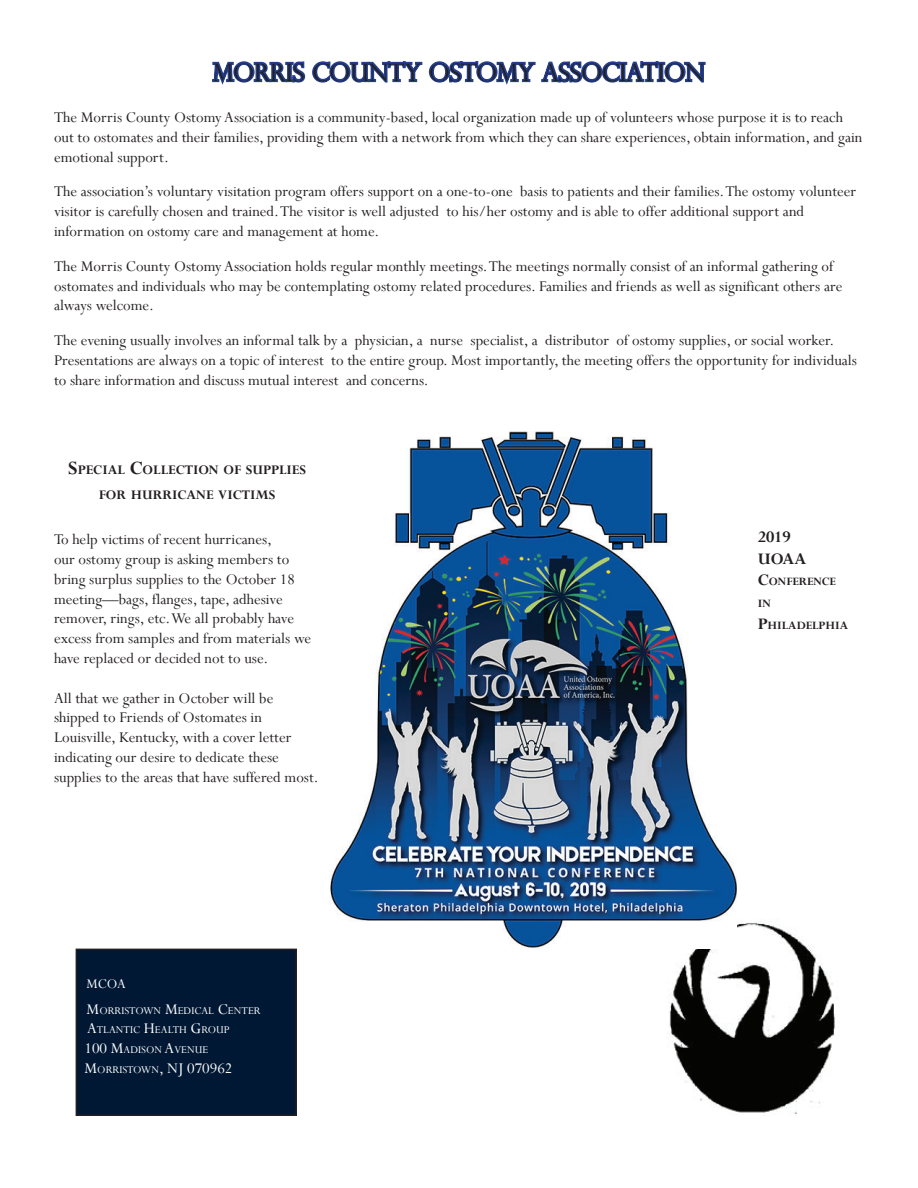
<style>
.page{position:relative;width:918px;height:1188px;background:#fff}
.page>*{position:absolute;margin:0;border:0;box-sizing:border-box;transform-origin:0 0}
.t1{font:300 24px "Perpetua Titling";color:#231f20}
.t2{font:700 18px/21.6px "Perpetua";color:#231f20}
.t3{font:16.5px/19.8px "Perpetua";color:#231f20}
.t4{font:16.5px "Perpetua";color:#fff}
.t5{font:700 14.7px "Perpetua";color:#231f20}
.t6{font:14.7px "Perpetua";color:#fff}
.t7{font:700 12.6px/21.6px "Perpetua";color:#231f20}
.t8{font:11.55px/19.8px "Perpetua";color:#fff}
.s1{font-size:21px}
.s2{font-size:16.5px}
.s3{font-size:11.55px}
.s4{font-size:18px}
</style>
<div class="page">
<svg style="left:212px;top:61px;width:494px;height:24px"></svg>
<img style="left:669px;top:921px;width:169px;height:193px">
<div style="left:76px;top:949px;width:220px;height:166px;background:#001834"></div>
<div style="left:76px;top:949px;width:221px;height:167px;border:2px solid #231f20"></div>
<img style="left:330px;top:431px;width:406px;height:518px">
<h1 class="t1" style="left:213px;top:58px;width:493px">MORRIS COUNTY OSTOMY ASSOCIATION</h1>
<p class="t3" style="left:54px;top:107px;width:810px">The Morris County Ostomy Association is a community-based, local organization made up of volunteers whose purpose it is to reach out to ostomates and their families, providing them with a network from which they can share experiences, obtain information, and gain emotional support.</p>
<p class="t3" style="left:54px;top:181px;width:804px">The association’s voluntary visitation program offers support on a one-to-one basis to patients and their families. The ostomy volunteer visitor is carefully chosen and trained. The visitor is well adjusted to his/her ostomy and is able to offer additional support and information on ostomy care and management at home.</p>
<p class="t3" style="left:54px;top:256px;width:790px">The Morris County Ostomy Association holds regular monthly meetings. The meetings normally consist of an informal gathering of ostomates and individuals who may be contemplating ostomy related procedures. Families and friends as well as significant others are always welcome.</p>
<p class="t3" style="left:54px;top:330px;width:805px">The evening usually involves an informal talk by a physician, a nurse specialist, a distributor of ostomy supplies, or social worker.<br>Presentations are always on a topic of interest to the entire group. Most importantly, the meeting offers the opportunity for individuals to share information and discuss mutual interest and concerns.</p>
<p class="t5" style="left:68px;top:461px;width:187px"><span class="s1">S</span>PECIAL <span class="s1">C</span>OLLECTION OF SUPP</p>
<p class="t5" style="left:279px;top:461px;width:27px">LIES</p>
<p class="t5" style="left:99px;top:486px;width:177px">FOR HURRICANE VICTIMS</p>
<p class="t3" style="left:54px;top:529px;width:259px">To help victims of recent hurricanes,<br>our ostomy group is asking members to bring surplus supplies to the October 18 meeting—bags, flanges, tape, adhesive remover, rings, etc. We all probably have excess from samples and from materials we have replaced or decided not to use.</p>
<p class="t3" style="left:54px;top:688px;width:266px">All that we gather in October will be shipped to Friends of Ostomates in Louisville, Kentucky, with a cover letter indicating our desire to dedicate these supplies to the areas that have suffered most.</p>
<p class="t6" style="left:87px;top:975px;width:41px">mcoa</p>
<p class="t8" style="left:85px;top:1000px;width:177px"><span class="s2">M</span>orristown <span class="s2">M</span>edical <span class="s2">C</span>enter<br><span class="s2">A</span>tlantic <span class="s2">H</span>ealth <span class="s2">G</span>roup<br><span class="s2">100 M</span>adison <span class="s2">A</span>venue</p>
<p class="t4" style="left:85px;top:1058px;width:149px">M<span class="s3">orristown</span>, NJ 070962</p>
<p class="t2" style="left:758px;top:526px;width:50px">2019<br>UOAA</p>
<p class="t7" style="left:758px;top:571px;width:92px"><span class="s4">C</span>ONFERENCE<br>IN<br><span class="s4">P</span>HILADELPHIA</p>
</div>
